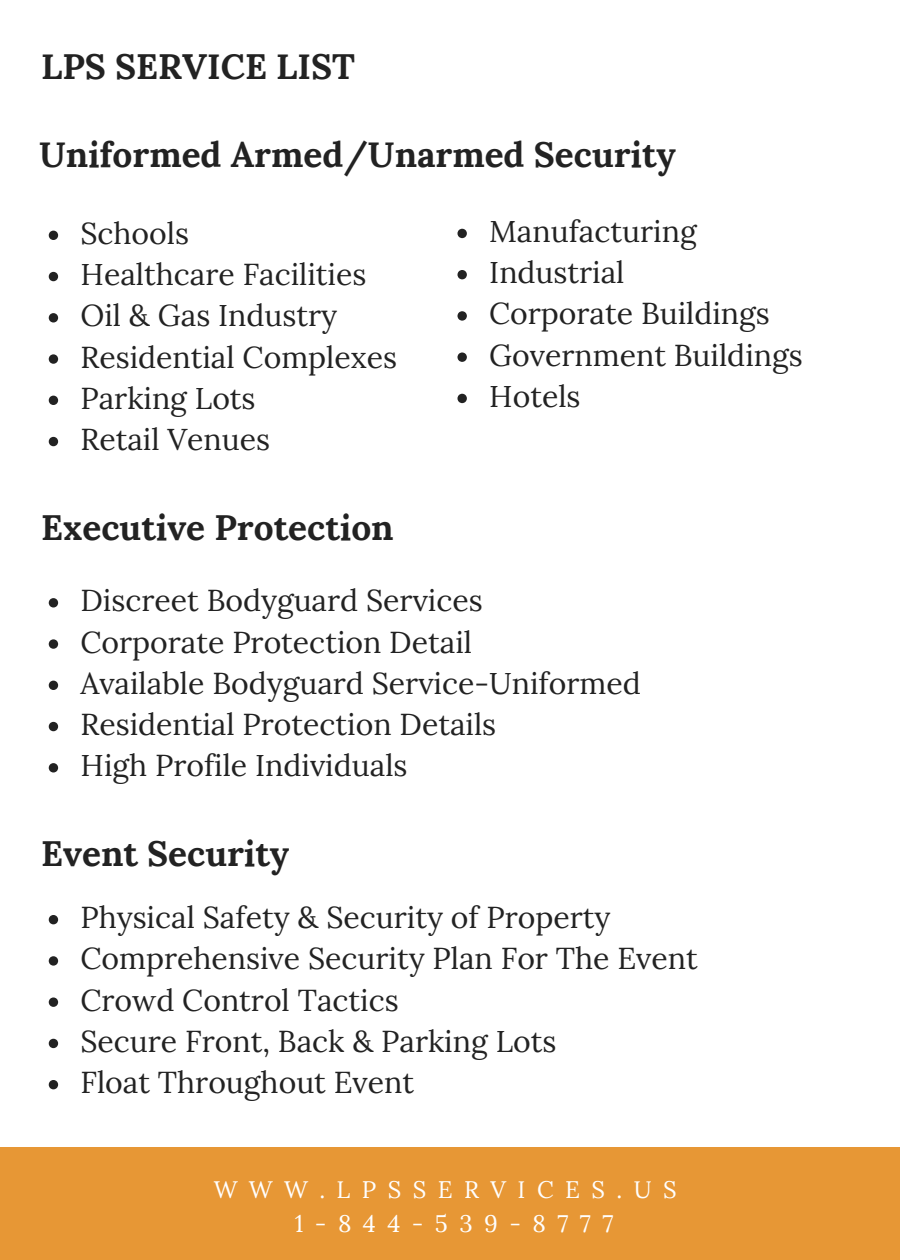
<style>
.page{position:relative;width:900px;height:1260px;background:#fff}
.page>*{position:absolute;margin:0;border:0;box-sizing:border-box;transform-origin:0 0}
.t1{font:700 35.25px "Lora";color:#222}
.t2{font:30.25px/41.2px "Lora";color:#222}
.t3{font:24px/33.8px "Lora";letter-spacing:.48em;color:#fff}
</style>
<div class="page">
<div style="left:0;top:1148px;width:900px;height:112px;background:#e79735"></div>
<svg style="left:49px;top:231px;width:9px;height:9px"></svg>
<svg style="left:49px;top:272px;width:9px;height:9px"></svg>
<svg style="left:49px;top:313px;width:9px;height:9px"></svg>
<svg style="left:49px;top:354px;width:9px;height:10px"></svg>
<svg style="left:49px;top:396px;width:9px;height:9px"></svg>
<svg style="left:49px;top:437px;width:9px;height:9px"></svg>
<svg style="left:458px;top:229px;width:9px;height:9px"></svg>
<svg style="left:458px;top:270px;width:9px;height:9px"></svg>
<svg style="left:458px;top:311px;width:9px;height:10px"></svg>
<svg style="left:458px;top:352px;width:9px;height:10px"></svg>
<svg style="left:458px;top:394px;width:9px;height:9px"></svg>
<svg style="left:49px;top:598px;width:9px;height:10px"></svg>
<svg style="left:49px;top:639px;width:9px;height:10px"></svg>
<svg style="left:49px;top:681px;width:9px;height:9px"></svg>
<svg style="left:49px;top:722px;width:9px;height:9px"></svg>
<svg style="left:49px;top:763px;width:9px;height:9px"></svg>
<svg style="left:49px;top:915px;width:9px;height:9px"></svg>
<svg style="left:49px;top:956px;width:9px;height:10px"></svg>
<svg style="left:49px;top:998px;width:9px;height:9px"></svg>
<svg style="left:49px;top:1039px;width:9px;height:9px"></svg>
<svg style="left:49px;top:1080px;width:9px;height:9px"></svg>
<p class="t1" style="left:41px;top:43px;width:315px">LPS SERVICE LIST</p>
<p class="t1" style="left:39px;top:131px;width:638px">Uniformed Armed/Unarmed Security</p>
<p class="t2" style="left:80px;top:212px;width:318px">Schools<br>Healthcare Facilities<br>Oil &amp; Gas Industry<br>Residential Complexes<br>Parking Lots<br>Retail Venues</p>
<p class="t2" style="left:489px;top:210px;width:315px">Manufacturing<br>Industrial<br>Corporate Buildings<br>Government Buildings<br>Hotels</p>
<p class="t1" style="left:41px;top:505px;width:354px">Executive Protection</p>
<p class="t2" style="left:80px;top:580px;width:562px">Discreet Bodyguard Services<br>Corporate Protection Detail<br>Available Bodyguard Service-Uniformed<br>Residential Protection Details<br>High Profile Individuals</p>
<p class="t1" style="left:41px;top:831px;width:250px">Event Security</p>
<p class="t2" style="left:80px;top:896px;width:619px">Physical Safety &amp; Security of Property<br>Comprehensive Security Plan For The Event<br>Crowd Control Tactics<br>Secure Front, Back &amp; Parking Lots<br>Float Throughout Event</p>
<p class="t3" style="left:295px;top:1172px;width:383px;text-indent:-81px">WWW.LPSSERVICES.US<br>1-844-539-8777</p>
</div>
